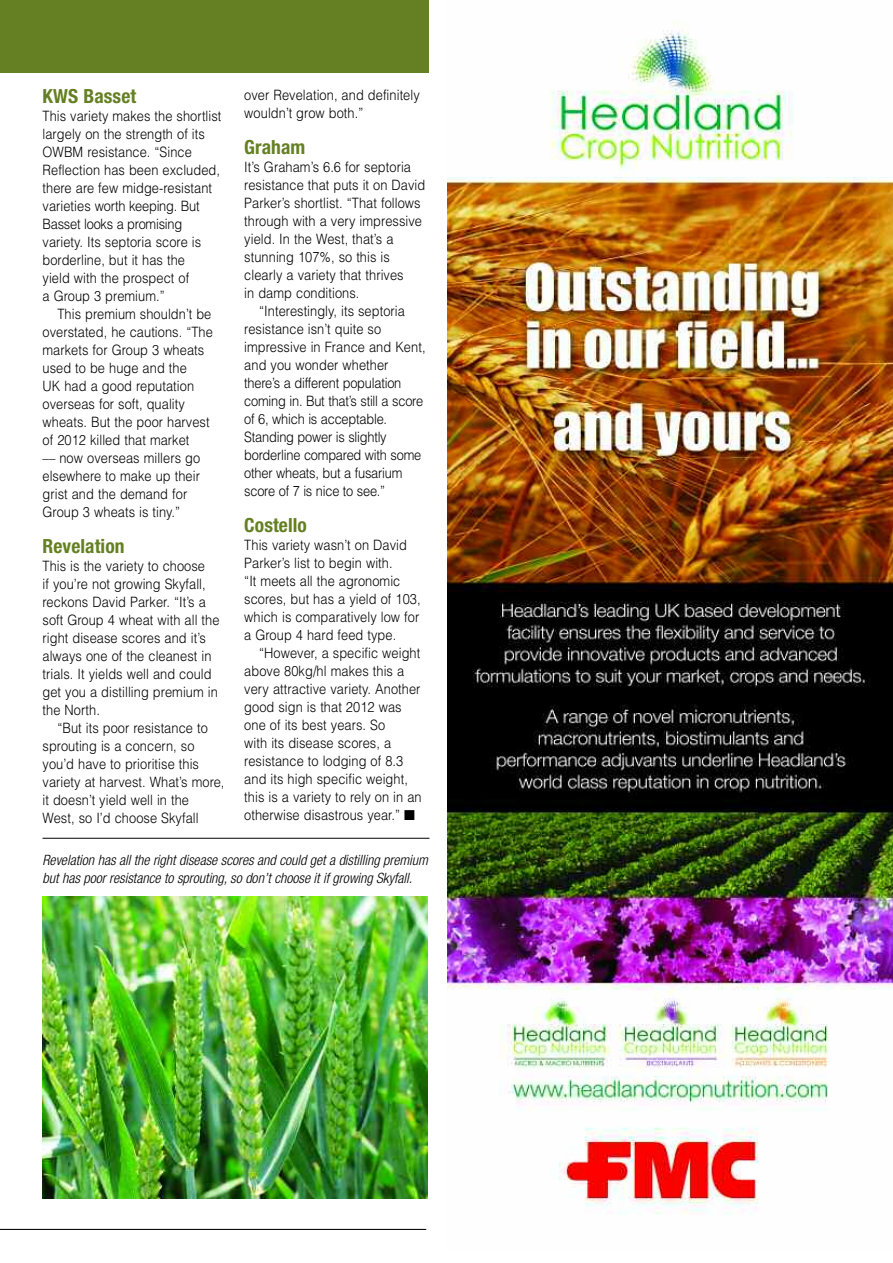
<style>
.page{position:relative;width:893px;height:1263px;background:#fff}
.page>*{position:absolute;margin:0;border:0;box-sizing:border-box;transform-origin:0 0}
.t1{font:700 condensed 19.5px "Helvetica Neue";letter-spacing:.005em;color:#648022}
.t2{font:300 14.25px/18px "Helvetica";letter-spacing:.005em;color:#000;scale:.9 1}
.t3{font:300 14.25px/18px "Helvetica";letter-spacing:-.015em;color:#000;scale:.9 1}
.t4{font:italic 300 condensed 14.25px/18px "Helvetica Neue";color:#000}
</style>
<div class="page">
<img style="left:447px;top:22px;width:446px;height:1193px">
<img style="left:43px;top:896px;width:384px;height:302px">
<hr style="left:43px;top:838px;width:386px;height:1px;background:#000">
<div style="left:0;top:0;width:429px;height:72px;background:#648022"></div>
<hr style="left:0;top:1229px;width:426px;height:1px;background:#000">
<h1 class="t1" style="left:43px;top:89px;width:95px">KWS Basset</h1>
<p class="t2" style="left:43px;top:107px;width:200px">This variety makes the shortlist largely on the strength of its<br>OWBM resistance. “Since<br>Reflection has been excluded, there are few midge-resistant varieties worth keeping. But<br>Basset looks a promising variety. Its septoria score is borderline, but it has the<br>yield with the prospect of<br>a Group 3 premium.”</p>
<p class="t2" style="left:43px;top:305px;width:191px;text-indent:15px">This premium shouldn’t be overstated, he cautions. “The markets for Group 3 wheats used to be huge and the<br>UK had a good reputation overseas for soft, quality wheats. But the poor harvest of 2012 killed that market<br>–– now overseas millers go elsewhere to make up their grist and the demand for<br>Group 3 wheats is tiny.”</p>
<h1 class="t1" style="left:43px;top:539px;width:84px">Revelation</h1>
<p class="t2" style="left:43px;top:557px;width:198px">This is the variety to choose<br>if you’re not growing Skyfall, reckons David Parker. “It’s a soft Group 4 wheat with all the right disease scores and it’s always one of the cleanest in trials. It yields well and could get you a distilling premium in the North.</p>
<p class="t2" style="left:43px;top:719px;width:204px;text-indent:15px">“But its poor resistance to sprouting is a concern, so you’d have to prioritise this variety at harvest. What’s more, it doesn’t yield well in the<br>West, so I’d choose Skyfall</p>
<p class="t2" style="left:244px;top:86px;width:197px">over Revelation, and definitely wouldn’t grow both.”</p>
<h1 class="t1" style="left:244px;top:140px;width:63px">Graham</h1>
<p class="t2" style="left:244px;top:158px;width:203px">It’s Graham’s 6.6 for septoria resistance that puts it on David<br>Parker’s shortlist. “That follows through with a very impressive yield. In the West, that’s a stunning 107%, so this is clearly a variety that thrives<br>in damp conditions.</p>
<p class="t3" style="left:244px;top:302px;width:203px;text-indent:15px">“Interestingly, its septoria resistance isn’t quite so impressive in France and Kent, and you wonder whether there’s a different population coming in. But that’s still a score of 6, which is acceptable.<br>Standing power is slightly borderline compared with some other wheats, but a fusarium score of 7 is nice to see.”</p>
<h1 class="t1" style="left:244px;top:518px;width:64px">Costello</h1>
<p class="t2" style="left:244px;top:536px;width:197px">This variety wasn’t on David<br>Parker’s list to begin with.<br>“It meets all the agronomic scores, but has a yield of 103, which is comparatively low for a Group 4 hard feed type.</p>
<p class="t2" style="left:244px;top:644px;width:199px;text-indent:15px">“However, a specific weight above 80kg/hl makes this a very attractive variety. Another good sign is that 2012 was one of its best years. So<br>with its disease scores, a resistance to lodging of 8.3 and its high specific weight, this is a variety to rely on in an otherwise disastrous year.” ■</p>
<p class="t4" style="left:43px;top:852px;width:387px">Revelation has all the right disease scores and could get a distilling premium but has poor resistance to sprouting, so don’t choose it if growing Skyfall.</p>
</div>
